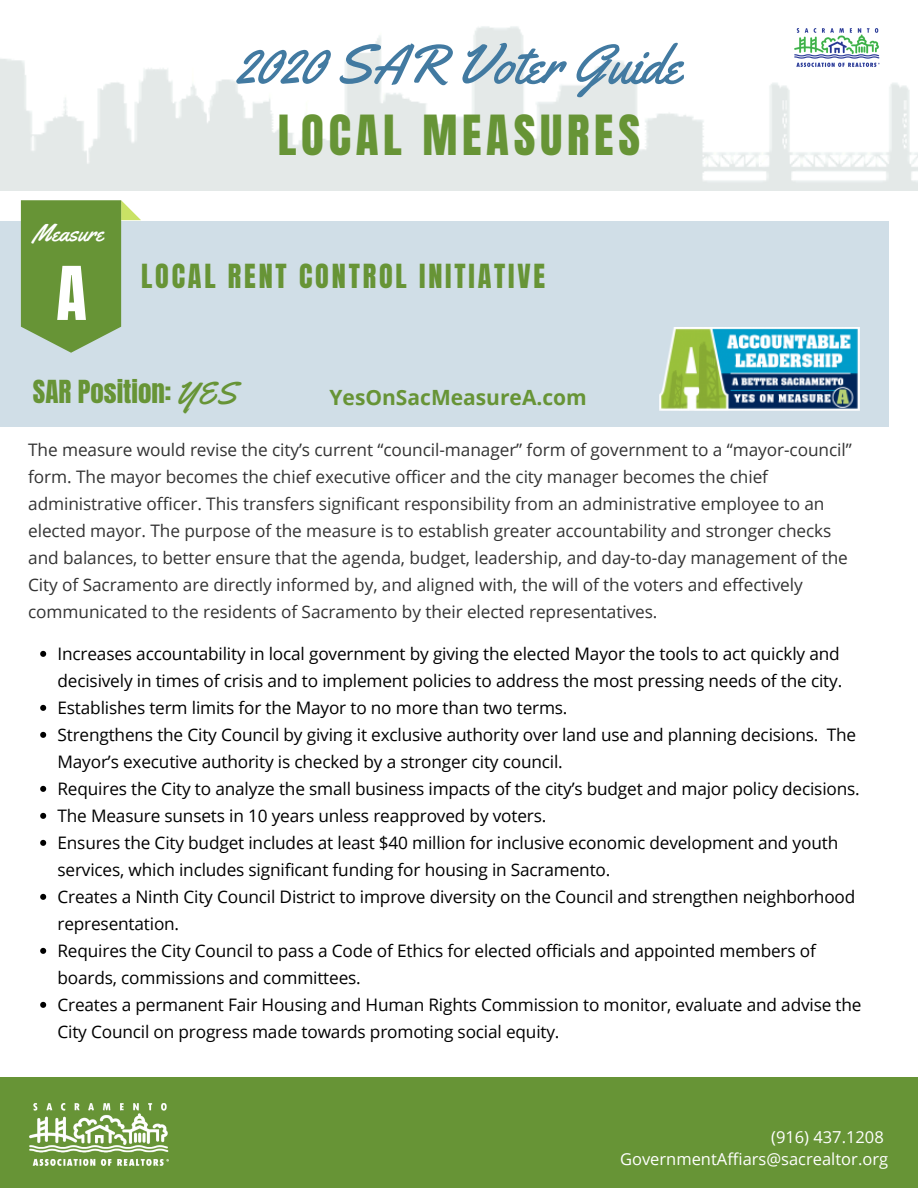
<style>
.page{position:relative;width:918px;height:1188px;background:#fff}
.page>*{position:absolute;margin:0;border:0;box-sizing:border-box;transform-origin:0 0}
.t1{font:63px "Anton";color:#fff}
.t2{font:55.05px "Yellowtail";color:#427aa1}
.t3{font:47.1px "Anton";letter-spacing:.1em;color:#679436}
.t4{font:28.2px "Anton";letter-spacing:.1em;color:#679436}
.t5{font:27px "Anton";color:#679436}
.t6{font:24px "Yellowtail";color:#fff}
.t7{font:700 21px "Open Sans";color:#679436}
.t8{font:17.25px/27px "Open Sans";letter-spacing:-.01em;color:#000}
.t9{font:17.25px/27px "Open Sans";letter-spacing:-.005em;color:#333}
.t10{font:16.5px/22.5px "Open Sans";color:#fff;text-align:right}
.s1{font-family:"Yellowtail";font-size:31.5px}
</style>
<div class="page">
<img style="left:0;top:26px;width:918px;height:165px">
<div style="left:0;top:221px;width:889px;height:205px;background:#d0dee7"></div>
<svg style="left:21px;top:200px;width:120px;height:153px"></svg>
<svg style="left:40px;top:651px;width:6px;height:6px"></svg>
<svg style="left:40px;top:705px;width:6px;height:6px"></svg>
<svg style="left:40px;top:732px;width:6px;height:6px"></svg>
<svg style="left:40px;top:786px;width:6px;height:6px"></svg>
<svg style="left:40px;top:813px;width:6px;height:6px"></svg>
<svg style="left:40px;top:840px;width:6px;height:6px"></svg>
<svg style="left:40px;top:894px;width:6px;height:6px"></svg>
<svg style="left:40px;top:948px;width:6px;height:6px"></svg>
<svg style="left:40px;top:1002px;width:6px;height:6px"></svg>
<img style="left:794px;top:26px;width:86px;height:47px">
<div style="left:0;top:1078px;width:918px;height:110px;background:#679436"></div>
<img style="left:30px;top:1104px;width:138px;height:62px">
<img style="left:659px;top:327px;width:200px;height:83px">
<h2 class="t2" style="left:236px;top:30px;width:447px">2020 SAR Voter Guide</h2>
<h3 class="t6" style="left:33px;top:218px;width:72px">Measure</h3>
<h1 class="t1" style="left:56px;top:248px;width:32px">A</h1>
<h3 class="t3" style="left:278px;top:102px;width:364px">LOCAL MEASURES</h3>
<h3 class="t4" style="left:141px;top:256px;width:406px">LOCAL RENT CONTROL INITIATIVE</h3>
<h3 class="t5" style="left:33px;top:373px;width:205px">SAR Position: <span class="s1">YES</span></h3>
<p class="t7" style="left:330px;top:383px;width:259px">YesOnSacMeasureA.com</p>
<p class="t9" style="left:28px;top:436px;width:825px">The measure would revise the city’s current “council-manager” form of government to a “mayor-council” form. The mayor becomes the chief executive officer and the city manager becomes the chief administrative officer. This transfers significant responsibility from an administrative employee to an elected mayor. The purpose of the measure is to establish greater accountability and stronger checks and balances, to better ensure that the agenda, budget, leadership, and day-to-day management of the City of Sacramento are directly informed by, and aligned with, the will of the voters and effectively communicated to the residents of Sacramento by their elected representatives.</p>
<p class="t8" style="left:58px;top:640px;width:806px">Increases accountability in local government by giving the elected Mayor the tools to act quickly and decisively in times of crisis and to implement policies to address the most pressing needs of the city.<br>Establishes term limits for the Mayor to no more than two terms.<br>Strengthens the City Council by giving it exclusive authority over land use and planning decisions. The Mayor’s executive authority is checked by a stronger city council.<br>Requires the City to analyze the small business impacts of the city’s budget and major policy decisions.<br>The Measure sunsets in 10 years unless reapproved by voters.<br>Ensures the City budget includes at least $40 million for inclusive economic development and youth services, which includes significant funding for housing in Sacramento.<br>Creates a Ninth City Council District to improve diversity on the Council and strengthen neighborhood representation.<br>Requires the City Council to pass a Code of Ethics for elected officials and appointed members of boards, commissions and committees.<br>Creates a permanent Fair Housing and Human Rights Commission to monitor, evaluate and advise the City Council on progress made towards promoting social equity.</p>
<p class="t10" style="left:620px;top:1125px;width:270px">(916) 437.1208<br>GovernmentAffiars@sacrealtor.org</p>
</div>
